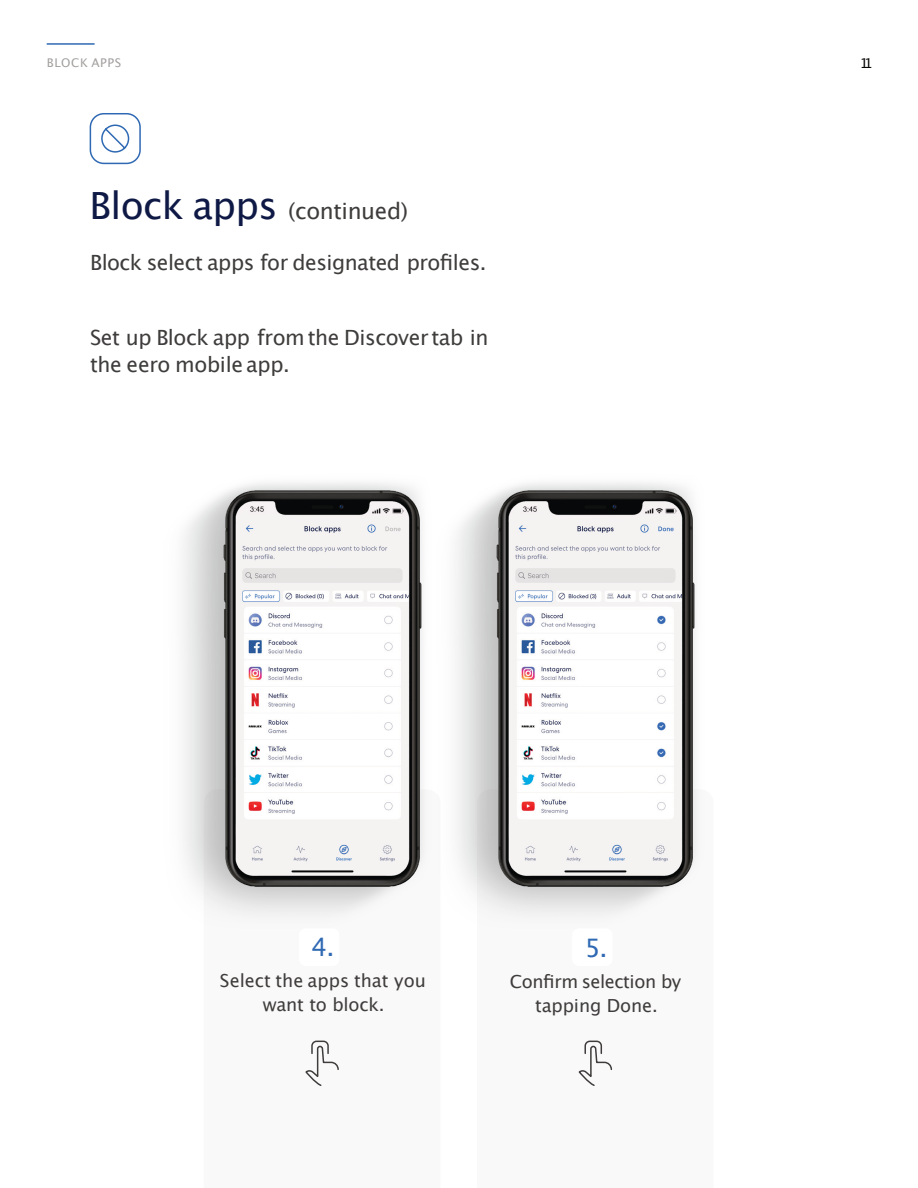
<style>
.page{position:relative;width:918px;height:1188px;background:#fff}
.page>*{position:absolute;margin:0;border:0;box-sizing:border-box;transform-origin:0 0}
.t1{font:25.5px "Lucida Grande";color:#2f69b3}
.t2{font:22.5px "Lucida Grande";letter-spacing:-.015em;color:#3f3d3c}
.t3{font:21px/27px "Lucida Grande";letter-spacing:-.02em;color:#3f3d3c}
.t4{font:18px/24px "Lucida Grande";letter-spacing:-.005em;color:#3f3d3c;text-align:center}
.t5{font:18px/24px "Lucida Grande";letter-spacing:-.025em;color:#3f3d3c;text-align:center}
.t6{font:13.5px "Lucida Grande";color:#080704}
.t7{font:12px "Lucida Grande";letter-spacing:.045em;color:#a3a09f}
.s1{font-size:37.5px;color:#0f1945}
</style>
<div class="page">
<img style="left:220px;top:489px;width:204px;height:400px">
<img style="left:493px;top:489px;width:204px;height:400px">
<svg style="left:578px;top:1040px;width:35px;height:46px"></svg>
<svg style="left:305px;top:1040px;width:34px;height:46px"></svg>
<div style="left:572px;top:928px;width:41px;height:38px;background:#fff;border-radius:7px"></div>
<hr style="left:47px;top:43px;width:47px;height:2px;background:#2f69b3">
<div style="left:90px;top:113px;width:51px;height:51px;border:2px solid #2f69b3;border-radius:14px"></div>
<svg style="left:101px;top:124px;width:29px;height:29px"></svg>
<p class="t7" style="left:47px;top:57px;width:76px">BLOCK APPS</p>
<p class="t2" style="left:90px;top:202px;width:320px"><span class="s1">Block apps</span> (continued)</p>
<p class="t3" style="left:90px;top:251px;width:398px">Block select apps for designated profiles.</p>
<p class="t3" style="left:90px;top:325px;width:400px">Set up Block app from the Discover tab in the eero mobile app.</p>
<p class="t6" style="left:860px;top:57px;width:14px">11</p>
<p class="t1" style="left:311px;top:936px;width:25px">4.</p>
<p class="t4" style="left:220px;top:970px;width:207px">Select the apps that you want to block.</p>
<p class="t1" style="left:585px;top:937px;width:24px">5.</p>
<p class="t5" style="left:510px;top:971px;width:173px">Confirm selection by tapping Done.</p>
</div>
